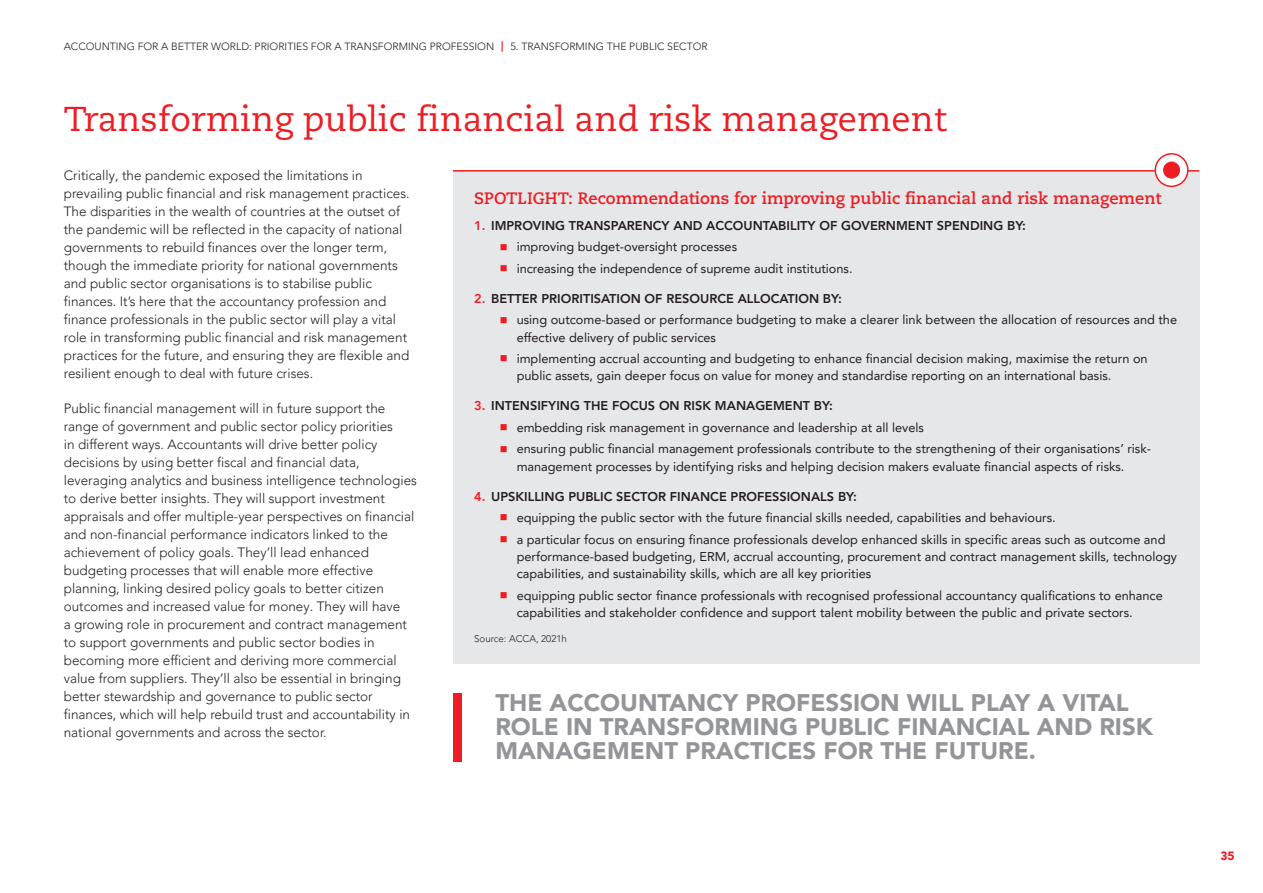
<style>
.page{position:relative;width:1263px;height:893px;background:#fff}
.page>*{position:absolute;margin:0;border:0;box-sizing:border-box;transform-origin:0 0}
.t1{font:34.5px "Caecilia";color:#ee1d23}
.t2{font:900 24px/24px "Avenir LT Pro";color:#939598}
.t3{font:700 16.5px "Caecilia";color:#ee1d23}
.t4{font:300 13.5px/18px "Avenir LT Pro";color:#231f20}
.t5{font:12.75px/17.2px "Avenir LT Pro";color:#231f20}
.t6{font:800 12.75px "Avenir LT Pro";color:#231f20}
.t7{font:900 12px "Avenir LT Pro";color:#ee1d23}
.t8{font:300 10.5px "Avenir LT Pro";color:#231f20}
.t9{font:300 9.75px "Avenir LT Pro";color:#231f20}
.s1{font-weight:800;color:#ee1d23}
.s2{color:#ee1d23}
</style>
<div class="page">
<div style="left:453px;top:170px;width:746px;height:493px;background:#e6e7e9"></div>
<hr style="left:453px;top:170px;width:746px;height:2px;background:#ee1d23">
<svg style="left:1155px;top:154px;width:33px;height:32px"></svg>
<div style="left:1154px;top:153px;width:34px;height:34px;border:2px solid #ee1d23;border-radius:50%"></div>
<div style="left:1163px;top:162px;width:17px;height:17px;background:#ee1d23;border-radius:50%"></div>
<div style="left:453px;top:693px;width:8px;height:68px;background:#ee1d23"></div>
<p class="t8" style="left:64px;top:41px;width:645px">ACCOUNTING FOR A BETTER WORLD: PRIORITIES FOR A TRANSFORMING PROFESSION <span class="s1">|</span> 5. TRANSFORMING THE PUBLIC SECTOR</p>
<h1 class="t1" style="left:64px;top:100px;width:885px">Transforming public financial and risk management</h1>
<p class="t4" style="left:64px;top:167px;width:347px">Critically, the pandemic exposed the limitations in prevailing public financial and risk management practices.<br>The disparities in the wealth of countries at the outset of the pandemic will be reflected in the capacity of national governments to rebuild finances over the longer term, though the immediate priority for national governments and public sector organisations is to stabilise public finances. It’s here that the accountancy profession and finance professionals in the public sector will play a vital role in transforming public financial and risk management practices for the future, and ensuring they are flexible and resilient enough to deal with future crises.</p>
<p class="t4" style="left:64px;top:400px;width:355px">Public financial management will in future support the range of government and public sector policy priorities<br>in different ways. Accountants will drive better policy decisions by using better fiscal and financial data, leveraging analytics and business intelligence technologies to derive better insights. They will support investment appraisals and offer multiple-year perspectives on financial and non-financial performance indicators linked to the achievement of policy goals. They’ll lead enhanced budgeting processes that will enable more effective planning, linking desired policy goals to better citizen outcomes and increased value for money. They will have<br>a growing role in procurement and contract management to support governments and public sector bodies in becoming more efficient and deriving more commercial value from suppliers. They’ll also be essential in bringing better stewardship and governance to public sector finances, which will help rebuild trust and accountability in national governments and across the sector.</p>
<p class="t3" style="left:474px;top:189px;width:689px">SPOTLIGHT: Recommendations for improving public financial and risk management</p>
<p class="t6" style="left:474px;top:218px;width:553px"><span class="s2">1.</span> IMPROVING TRANSPARENCY AND ACCOUNTABILITY OF GOVERNMENT SPENDING BY:</p>
<p class="t5" style="left:500px;top:238px;width:239px"><span class="s2">■</span> improving budget-oversight processes</p>
<p class="t5" style="left:500px;top:260px;width:354px"><span class="s2">■</span> increasing the independence of supreme audit institutions.</p>
<p class="t6" style="left:474px;top:291px;width:369px"><span class="s2">2.</span> BETTER PRIORITISATION OF RESOURCE ALLOCATION BY:</p>
<p class="t5" style="left:517px;top:311px;width:662px;text-indent:-17px"><span class="s2">■</span> using outcome-based or performance budgeting to make a clearer link between the allocation of resources and the effective delivery of public services</p>
<p class="t5" style="left:517px;top:350px;width:632px;text-indent:-17px"><span class="s2">■</span> implementing accrual accounting and budgeting to enhance financial decision making, maximise the return on public assets, gain deeper focus on value for money and standardise reporting on an international basis.</p>
<p class="t6" style="left:474px;top:398px;width:360px"><span class="s2">3.</span> INTENSIFYING THE FOCUS ON RISK MANAGEMENT BY:</p>
<p class="t5" style="left:500px;top:419px;width:426px"><span class="s2">■</span> embedding risk management in governance and leadership at all levels</p>
<p class="t5" style="left:517px;top:440px;width:636px;text-indent:-17px"><span class="s2">■</span> ensuring public financial management professionals contribute to the strengthening of their organisations’ risk&shy;management processes by identifying risks and helping decision makers evaluate financial aspects of risks.</p>
<p class="t6" style="left:474px;top:489px;width:384px"><span class="s2">4.</span> UPSKILLING PUBLIC SECTOR FINANCE PROFESSIONALS BY:</p>
<p class="t5" style="left:500px;top:509px;width:557px"><span class="s2">■</span> equipping the public sector with the future financial skills needed, capabilities and behaviours.</p>
<p class="t5" style="left:517px;top:531px;width:662px;text-indent:-17px"><span class="s2">■</span> a particular focus on ensuring finance professionals develop enhanced skills in specific areas such as outcome and performance-based budgeting, ERM, accrual accounting, procurement and contract management skills, technology capabilities, and sustainability skills, which are all key priorities</p>
<p class="t5" style="left:517px;top:587px;width:648px;text-indent:-17px"><span class="s2">■</span> equipping public sector finance professionals with recognised professional accountancy qualifications to enhance capabilities and stakeholder confidence and support talent mobility between the public and private sectors.</p>
<p class="t9" style="left:474px;top:633px;width:94px">Source: ACCA, 2021h</p>
<h2 class="t2" style="left:495px;top:691px;width:659px">THE ACCOUNTANCY PROFESSION WILL PLAY A VITAL<br>ROLE IN TRANSFORMING PUBLIC FINANCIAL AND RISK<br>MANAGEMENT PRACTICES FOR THE FUTURE.</h2>
<p class="t7" style="left:1220px;top:848px;width:16px">35</p>
</div>
